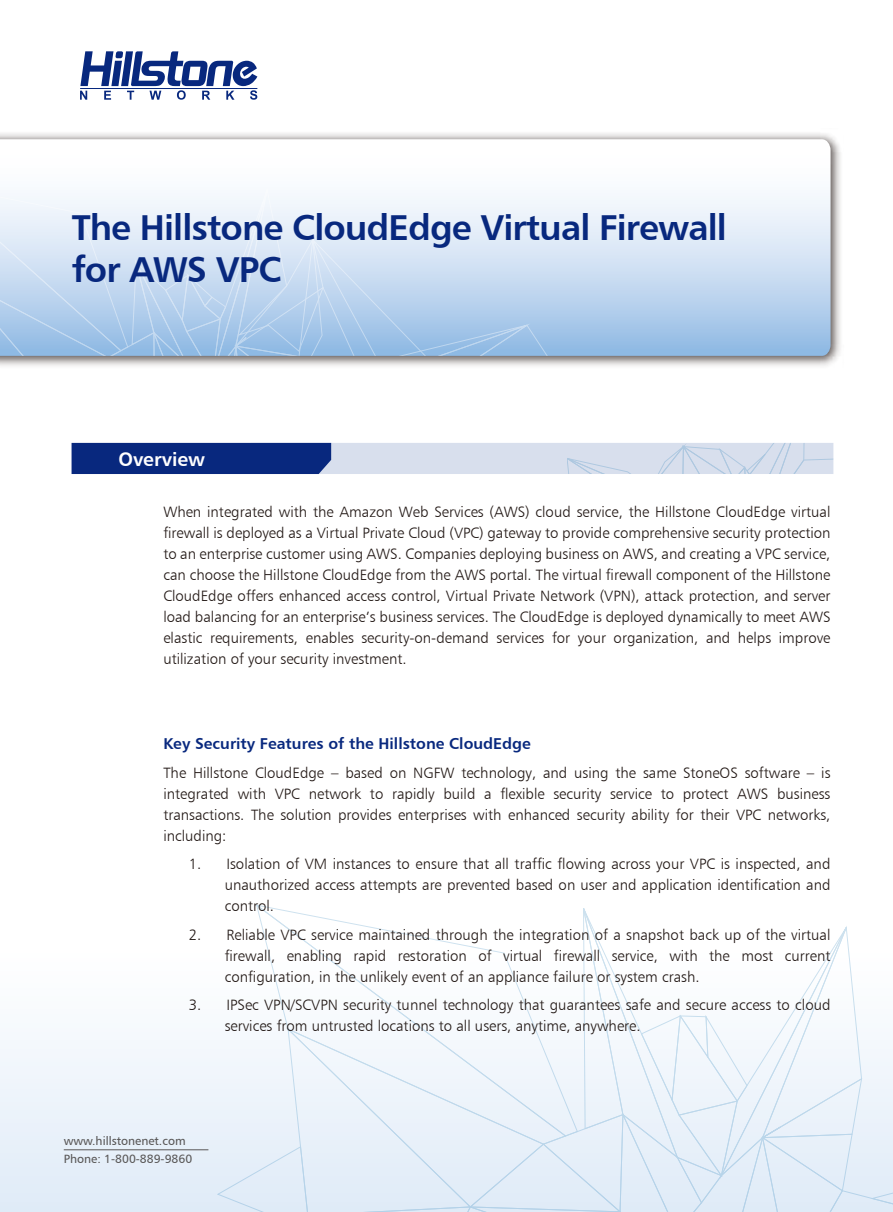
<style>
.page{position:relative;width:893px;height:1212px;background:#fff}
.page>*{position:absolute;margin:0;border:0;box-sizing:border-box;transform-origin:0 0}
.t1{font:36px/42px "Humanist 777 BT Bold B";letter-spacing:-.025em;color:#08287e}
.t2{font:19.5px "Humanist 777 BT Bold B";color:#fff}
.t3{font:15.75px "Humanist 777 BT Bold B";color:#08287e}
.t4{font:15px/21px "Humanist 777 BT Light B";color:#221815;text-align:justify}
.t5{font:12px/18px "Humanist 777 BT Roman B";color:#595757}
</style>
<div class="page">
<div style="left:0;top:901px;width:893px;height:311px;background:linear-gradient(to bottom,#fff,#e0ebf8)"></div>
<svg style="left:218px;top:906px;width:675px;height:306px"></svg>
<img style="left:0;top:133px;width:841px;height:233px">
<svg style="left:0;top:139px;width:830px;height:217px"></svg>
<svg style="left:0;top:184px;width:609px;height:172px"></svg>
<svg style="left:80px;top:51px;width:177px;height:49px"></svg>
<hr style="left:80px;top:88px;width:177px;height:1px;background:#08287e">
<svg style="left:72px;top:443px;width:761px;height:31px;background:#90a0c7"></svg>
<hr style="left:64px;top:1149px;width:144px;height:1px;background:#595757">
<h1 class="t1" style="left:72px;top:205px;width:657px">The Hillstone CloudEdge Virtual Firewall for AWS VPC</h1>
<h2 class="t2" style="left:118px;top:446px;width:88px">Overview</h2>
<p class="t4" style="left:163px;top:501px;width:669px">When integrated with the Amazon Web Services (AWS) cloud service, the Hillstone CloudEdge virtual firewall is deployed as a Virtual Private Cloud (VPC) gateway to provide comprehensive security protection to an enterprise customer using AWS. Companies deploying business on AWS, and creating a VPC service, can choose the Hillstone CloudEdge from the AWS portal. The virtual firewall component of the Hillstone CloudEdge offers enhanced access control, Virtual Private Network (VPN), attack protection, and server load balancing for an enterprise’s business services. The CloudEdge is deployed dynamically to meet AWS elastic requirements, enables security-on-demand services for your organization, and helps improve utilization of your security investment.</p>
<p class="t3" style="left:163px;top:734px;width:369px">Key Security Features of the Hillstone CloudEdge</p>
<p class="t4" style="left:163px;top:762px;width:669px">The Hillstone CloudEdge – based on NGFW technology, and using the same StoneOS software – is integrated with VPC network to rapidly build a flexible security service to protect AWS business transactions. The solution provides enterprises with enhanced security ability for their VPC networks, including:</p>
<p class="t4" style="left:225px;top:853px;width:607px;text-indent:-36px">1. Isolation of VM instances to ensure that all traffic flowing across your VPC is inspected, and unauthorized access attempts are prevented based on user and application identification and control.</p>
<p class="t4" style="left:225px;top:924px;width:607px;text-indent:-36px">2. Reliable VPC service maintained through the integration of a snapshot back up of the virtual firewall, enabling rapid restoration of virtual firewall service, with the most current configuration, in the unlikely event of an appliance failure or system crash.</p>
<p class="t4" style="left:225px;top:994px;width:607px;text-indent:-36px">3. IPSec VPN/SCVPN security tunnel technology that guarantees safe and secure access to cloud services from untrusted locations to all users, anytime, anywhere.</p>
<p class="t5" style="left:64px;top:1132px;width:130px">www.hillstonenet.com<br>Phone: 1-800-889-9860</p>
</div>
